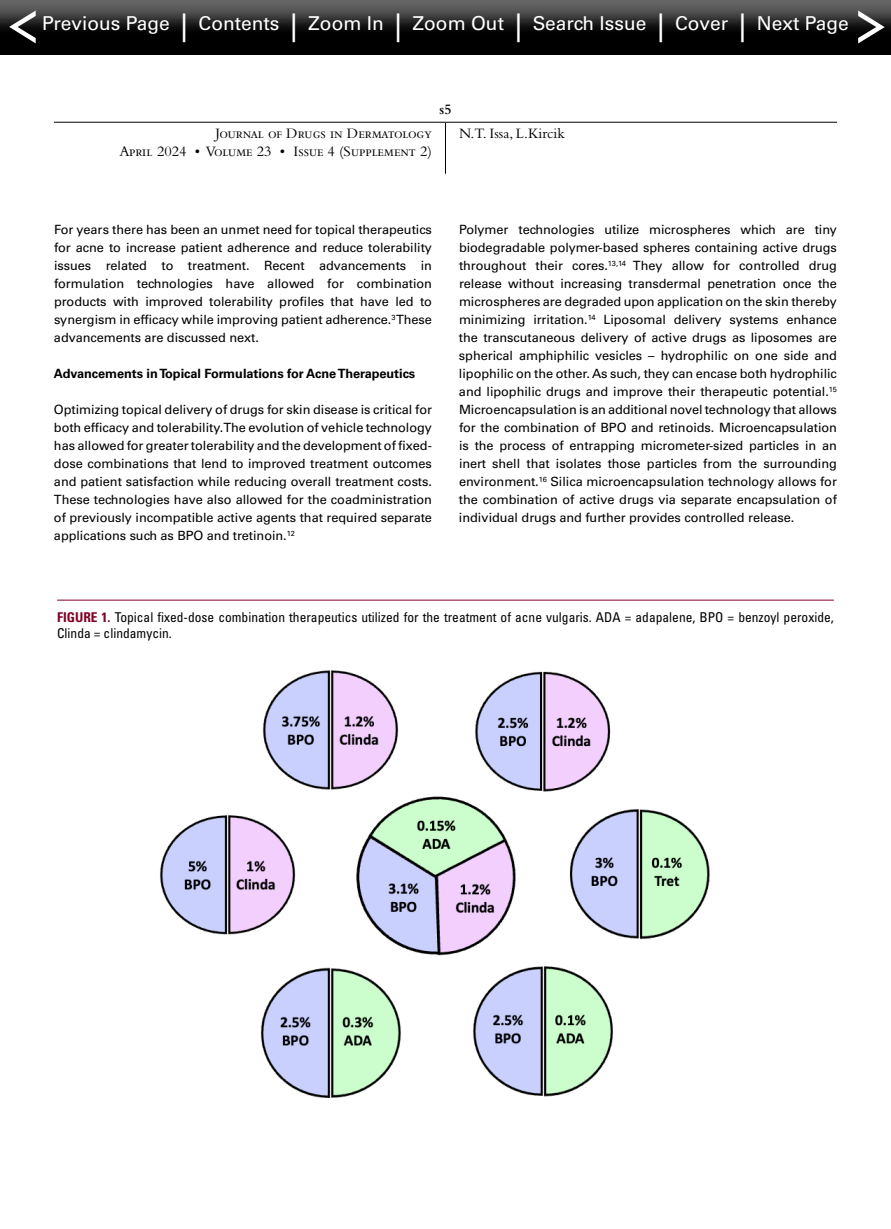
<style>
.page{position:relative;width:891px;height:1229px;background:#fff}
.page>*{position:absolute;margin:0;border:0;box-sizing:border-box;transform-origin:0 0}
.t1{font:19.2px "Univers LT Std";color:#fff}
.t2{font:15px/18px "Bembo Std";letter-spacing:-.02em;color:#000;text-align:right}
.t3{font:15px "Bembo Std";color:#000}
.t4{font:600 15px "Bembo Std";color:#000}
.t5{font:condensed 13.5px/15.8px "Univers LT Std";color:#000}
.t6{font:12.75px/18px "Univers LT Std";letter-spacing:-.005em;color:#000;text-align:justify}
.t7{font:700 12.75px "Univers LT Std";letter-spacing:-.005em;color:#000}
.s1{font-size:28.8px}
.s2{font-weight:700;color:#820024}
</style>
<div class="page">
<div style="left:0;top:0;width:891px;height:56px;background:#000;opacity:.49"></div>
<svg style="left:858px;top:11px;width:27px;height:32px"></svg>
<svg style="left:9px;top:11px;width:27px;height:32px"></svg>
<hr style="left:54px;top:122px;width:261px;height:1px;background:#000">
<hr style="left:315px;top:122px;width:131px;height:1px;background:#000">
<hr style="left:446px;top:122px;width:130px;height:1px;background:#000">
<hr style="left:576px;top:122px;width:261px;height:1px;background:#000">
<hr style="left:445px;top:123px;width:1px;height:51px;background:#000">
<hr style="left:57px;top:600px;width:777px;height:1px;background:#820024">
<img style="left:160px;top:670px;width:550px;height:428px">
<svg style="left:351px;top:599px;width:189px;height:1px"></svg>
<h1 class="t1" style="left:42px;top:12px;width:808px">Previous Page <span class="s1">|</span> Contents <span class="s1">|</span> Zoom In <span class="s1">|</span> Zoom Out <span class="s1">|</span> Search Issue <span class="s1">|</span> Cover <span class="s1">|</span> Next Page</h1>
<p class="t4" style="left:439px;top:101px;width:14px">s5</p>
<p class="t2" style="left:119px;top:124px;width:314px">Journal of Drugs in Dermatology<br>April 2024 • Volume 23 • Issue 4 (Supplement 2)</p>
<p class="t3" style="left:459px;top:125px;width:107px">N.T. Issa, L.Kircik</p>
<p class="t6" style="left:54px;top:221px;width:380px">For years there has been an unmet need for topical therapeutics for acne to increase patient adherence and reduce tolerability issues related to treatment. Recent advancements in formulation technologies have allowed for combination products with improved tolerability profiles that have led to synergism in efficacy while improving patient adherence.<sup>3</sup> These advancements are discussed next.</p>
<p class="t7" style="left:54px;top:366px;width:363px">Advancements in Topical Formulations for Acne Therapeutics</p>
<p class="t6" style="left:54px;top:401px;width:380px">Optimizing topical delivery of drugs for skin disease is critical for both efficacy and tolerability. The evolution of vehicle technology has allowed for greater tolerability and the development of fixed&shy;dose combinations that lend to improved treatment outcomes and patient satisfaction while reducing overall treatment costs.<br>These technologies have also allowed for the coadministration of previously incompatible active agents that required separate applications such as BPO and tretinoin.<sup>12</sup></p>
<p class="t6" style="left:459px;top:221px;width:380px">Polymer technologies utilize microspheres which are tiny biodegradable polymer-based spheres containing active drugs throughout their cores.<sup>13,14</sup> They allow for controlled drug release without increasing transdermal penetration once the microspheres are degraded upon application on the skin thereby minimizing irritation.<sup>14</sup> Liposomal delivery systems enhance the transcutaneous delivery of active drugs as liposomes are spherical amphiphilic vesicles – hydrophilic on one side and lipophilic on the other. As such, they can encase both hydrophilic and lipophilic drugs and improve their therapeutic potential.<sup>15<br></sup>Microencapsulation is an additional novel technology that allows for the combination of BPO and retinoids. Microencapsulation is the process of entrapping micrometer-sized particles in an inert shell that isolates those particles from the surrounding environment.<sup>16</sup> Silica microencapsulation technology allows for the combination of active drugs via separate encapsulation of individual drugs and further provides controlled release.</p>
<p class="t5" style="left:57px;top:609px;width:778px"><span class="s2">FIGURE 1.</span> Topical fixed-dose combination therapeutics utilized for the treatment of acne vulgaris. ADA = adapalene, BPO = benzoyl peroxide,<br>Clinda = clindamycin.</p>
</div>
